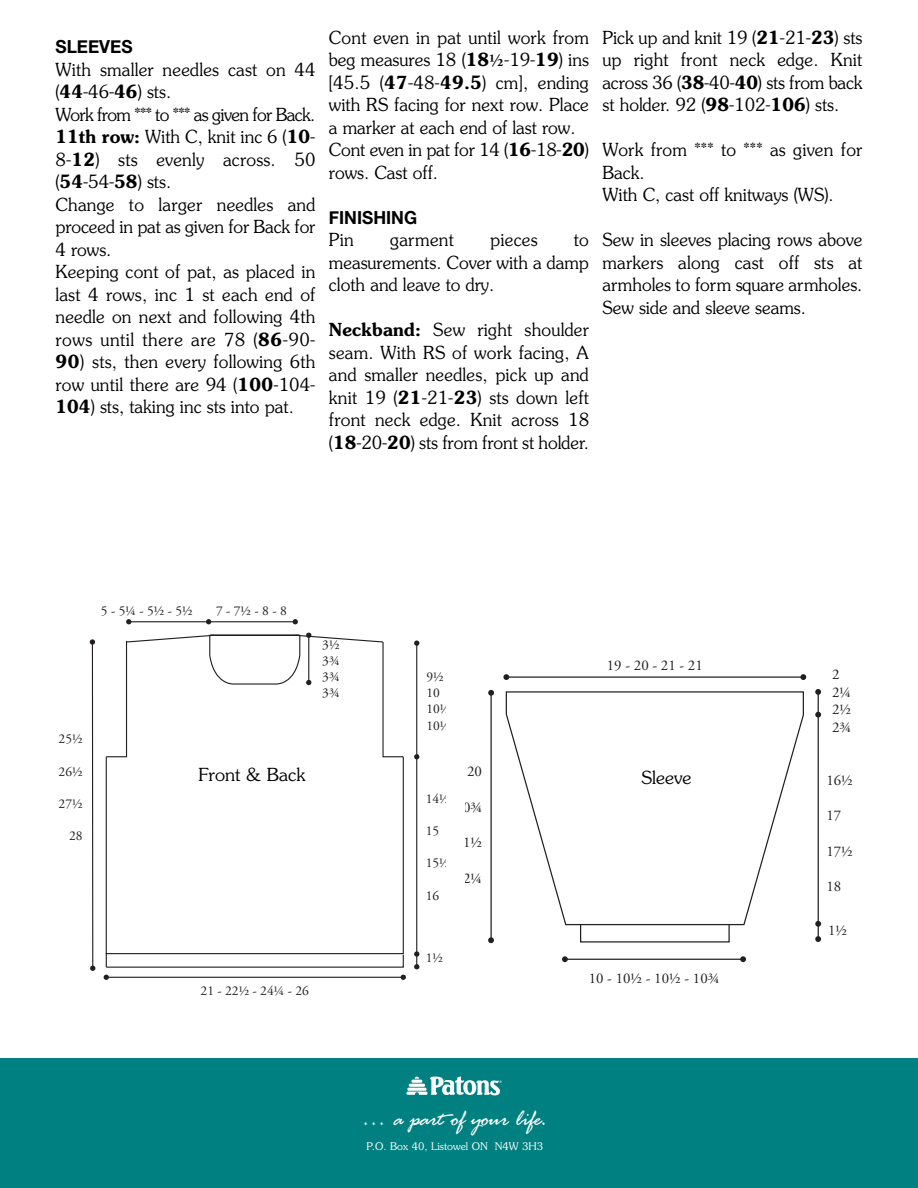
<style>
.page{position:relative;width:918px;height:1188px;background:#fff}
.page>*{position:absolute;margin:0;border:0;box-sizing:border-box;transform-origin:0 0}
.t1{font:24px "Rage Italic Plain";color:#fff}
.t2{font:300 18px/22.5px "Souvenir";color:#000;text-align:justify;scale:.96 1}
.t3{font:700 18px "Helvetica Neue";color:#000;scale:.96 1}
.t4{font:300 18px "Souvenir";color:#000}
.t5{font:14.85px/17.9px "Adobe Garamond";color:#231f20}
.t6{font:13.5px/16.2px "Adobe Garamond";color:#231f20}
.t7{font:300 10.5px "Souvenir";color:#fff}
.s1{font-weight:600}
.s2{font-family:"Adobe Garamond Exp";font-weight:600}
.s3{font-family:"Adobe Garamond Exp"}
</style>
<div class="page">
<div style="left:0;top:1058px;width:918px;height:130px;background:#008080"></div>
<svg style="left:406px;top:1076px;width:96px;height:20px"></svg>
<hr style="left:416px;top:643px;width:1px;height:324px;background:#231f20">
<hr style="left:92px;top:642px;width:1px;height:326px;background:#231f20">
<hr style="left:129px;top:621px;width:166px;height:1px;background:#231f20">
<svg style="left:90px;top:639px;width:5px;height:6px"></svg>
<svg style="left:90px;top:966px;width:5px;height:5px"></svg>
<svg style="left:414px;top:964px;width:5px;height:5px"></svg>
<svg style="left:414px;top:754px;width:5px;height:5px"></svg>
<svg style="left:293px;top:619px;width:5px;height:5px"></svg>
<svg style="left:126px;top:619px;width:5px;height:5px"></svg>
<hr style="left:106px;top:977px;width:297px;height:1px;background:#231f20">
<svg style="left:401px;top:975px;width:5px;height:5px"></svg>
<svg style="left:104px;top:975px;width:5px;height:5px"></svg>
<svg style="left:414px;top:951px;width:5px;height:6px"></svg>
<svg style="left:105px;top:953px;width:299px;height:15px"></svg>
<svg style="left:414px;top:640px;width:5px;height:6px"></svg>
<svg style="left:206px;top:619px;width:5px;height:5px"></svg>
<svg style="left:105px;top:633px;width:299px;height:125px"></svg>
<hr style="left:308px;top:635px;width:1px;height:48px;background:#231f20">
<hr style="left:818px;top:692px;width:1px;height:249px;background:#231f20">
<hr style="left:490px;top:693px;width:2px;height:247px;background:#231f20">
<hr style="left:506px;top:676px;width:297px;height:2px;background:#231f20">
<svg style="left:488px;top:690px;width:6px;height:6px"></svg>
<svg style="left:488px;top:937px;width:6px;height:6px"></svg>
<svg style="left:815px;top:936px;width:6px;height:6px"></svg>
<svg style="left:800px;top:674px;width:6px;height:6px"></svg>
<svg style="left:503px;top:674px;width:6px;height:6px"></svg>
<hr style="left:565px;top:959px;width:178px;height:1px;background:#231f20">
<svg style="left:740px;top:956px;width:6px;height:6px"></svg>
<svg style="left:562px;top:956px;width:6px;height:6px"></svg>
<svg style="left:815px;top:921px;width:6px;height:6px"></svg>
<svg style="left:815px;top:689px;width:6px;height:6px"></svg>
<svg style="left:815px;top:712px;width:6px;height:6px"></svg>
<svg style="left:505px;top:691px;width:299px;height:235px"></svg>
<div style="left:580px;top:924px;width:150px;height:19px;border:1px solid #231f20"></div>
<p class="t3" style="left:55px;top:36px;width:82px">SLEEVES</p>
<p class="t2" style="left:55px;top:60px;width:272px;text-align:left">With smaller needles cast on 44 (<span class="s1">44</span>-46-<span class="s1">46</span>) sts.<br>Work from *** to *** as given for Back.<br><span class="s1">11th row:</span> With C, knit inc 6 (<span class="s1">10</span>-<br>8-<span class="s1">12</span>) sts evenly across. 50 (<span class="s1">54</span>-54-<span class="s1">58</span>) sts.<br>Change to larger needles and proceed in pat as given for Back for<br>4 rows.<br>Keeping cont of pat, as placed in last 4 rows, inc 1 st each end of needle on next and following 4th rows until there are 78 (<span class="s1">86</span>-90-</p>
<p class="t2" style="left:55px;top:352px;width:272px"><span class="s1">90</span>) sts, then every following 6th row until there are 94 (<span class="s1">100</span>-104- <span class="s1">104</span>) sts, taking inc sts into pat.</p>
<p class="t2" style="left:329px;top:27px;width:272px;text-align:left">Cont even in pat until work from beg measures 18 (<span class="s1">18</span><span class="s2">½</span>-19-<span class="s1">19</span>) ins [45.5 (<span class="s1">47</span>-48-<span class="s1">49.5</span>) cm], ending with RS facing for next row. Place a marker at each end of last row.<br>Cont even in pat for 14 (<span class="s1">16</span>-18-<span class="s1">20</span>) rows. Cast off.</p>
<p class="t3" style="left:329px;top:206px;width:93px">FINISHING</p>
<p class="t2" style="left:329px;top:230px;width:27px">Pin</p>
<p class="t2" style="left:390px;top:230px;width:68px">garment</p>
<p class="t2" style="left:490px;top:230px;width:51px">pieces</p>
<p class="t2" style="left:329px;top:230px;width:272px;text-indent:245px">to measurements. Cover with a damp cloth and leave to dry.</p>
<p class="t2" style="left:329px;top:320px;width:272px"><span class="s1">Neckband:</span> Sew right shoulder seam. With RS of work facing, A and smaller needles, pick up and knit 19 (<span class="s1">21</span>-21-<span class="s1">23</span>) sts down left front neck edge. Knit across 18 (<span class="s1">18</span>-20-<span class="s1">20</span>) sts from front st holder.</p>
<p class="t2" style="left:602px;top:27px;width:272px">Pick up and knit 19 (<span class="s1">21</span>-21-<span class="s1">23</span>) sts up right front neck edge. Knit across 36 (<span class="s1">38</span>-40-<span class="s1">40</span>) sts from back st holder. 92 (<span class="s1">98</span>-102-<span class="s1">106</span>) sts.</p>
<p class="t2" style="left:602px;top:140px;width:272px;text-align:left">Work from *** to *** as given for<br>Back.<br>With C, cast off knitways (WS).</p>
<p class="t2" style="left:602px;top:230px;width:272px">Sew in sleeves placing rows above markers along cast off sts at armholes to form square armholes.<br>Sew side and sleeve seams.</p>
<p class="t6" style="left:59px;top:732px;width:26px">25<span class="s3">½</span></p>
<p class="t6" style="left:59px;top:765px;width:26px">26<span class="s3">½</span></p>
<p class="t6" style="left:59px;top:797px;width:26px">27<span class="s3">½</span></p>
<p class="t6" style="left:69px;top:829px;width:15px">28</p>
<p class="t6" style="left:101px;top:604px;width:93px">5 - 5<span class="s3">¼</span> - 5<span class="s3">½</span> - 5<span class="s3">½</span></p>
<p class="t6" style="left:216px;top:604px;width:72px">7 - 7<span class="s3">½</span> - 8 - 8</p>
<p class="t6" style="left:322px;top:638px;width:19px;text-align:justify">3<span class="s3">½ </span>3<span class="s3">¾ </span>3<span class="s3">¾ </span>3<span class="s3">¾</span></p>
<p class="t6" style="left:426px;top:670px;width:26px">9<span class="s3">½<br></span>10<br>10<span class="s3">½<br></span>10<span class="s3">½</span></p>
<p class="t4" style="left:198px;top:768px;width:108px">Front &amp; Back</p>
<p class="t5" style="left:467px;top:764px;width:16px">20</p>
<p class="t5" style="left:463px;top:799px;width:21px">0<span class="s3">¾</span></p>
<p class="t5" style="left:463px;top:835px;width:21px">1<span class="s3">½</span></p>
<p class="t5" style="left:463px;top:871px;width:21px">2<span class="s3">¼</span></p>
<p class="t6" style="left:426px;top:791px;width:26px">14<span class="s3">½</span></p>
<p class="t6" style="left:426px;top:824px;width:15px">15</p>
<p class="t6" style="left:426px;top:856px;width:26px">15<span class="s3">½</span></p>
<p class="t6" style="left:426px;top:889px;width:15px">16</p>
<p class="t6" style="left:426px;top:951px;width:19px">1<span class="s3">½</span></p>
<p class="t5" style="left:607px;top:657px;width:97px">19 - 20 - 21 - 21</p>
<p class="t4" style="left:641px;top:770px;width:52px">Sleeve</p>
<p class="t5" style="left:832px;top:666px;width:21px">2<br>2<span class="s3">¼<br></span>2<span class="s3">½<br></span>2<span class="s3">¾</span></p>
<p class="t5" style="left:826px;top:772px;width:28px">16<span class="s3">½</span></p>
<p class="t5" style="left:826px;top:808px;width:16px">17</p>
<p class="t5" style="left:826px;top:844px;width:28px">17<span class="s3">½</span></p>
<p class="t5" style="left:826px;top:879px;width:16px">18</p>
<p class="t5" style="left:828px;top:923px;width:21px">1<span class="s3">½</span></p>
<p class="t6" style="left:201px;top:983px;width:110px">21 - 22<span class="s3">½</span> - 24<span class="s3">¼</span> - 26</p>
<p class="t5" style="left:589px;top:971px;width:132px">10 - 10<span class="s3">½ -</span> 10<span class="s3">½ -</span> 10<span class="s3">¾</span></p>
<h1 class="t1" style="left:362px;top:1109px;width:186px">… a part of your life.</h1>
<p class="t7" style="left:367px;top:1142px;width:178px">P.O. Box 40, Listowel ON N4W 3H3</p>
</div>
